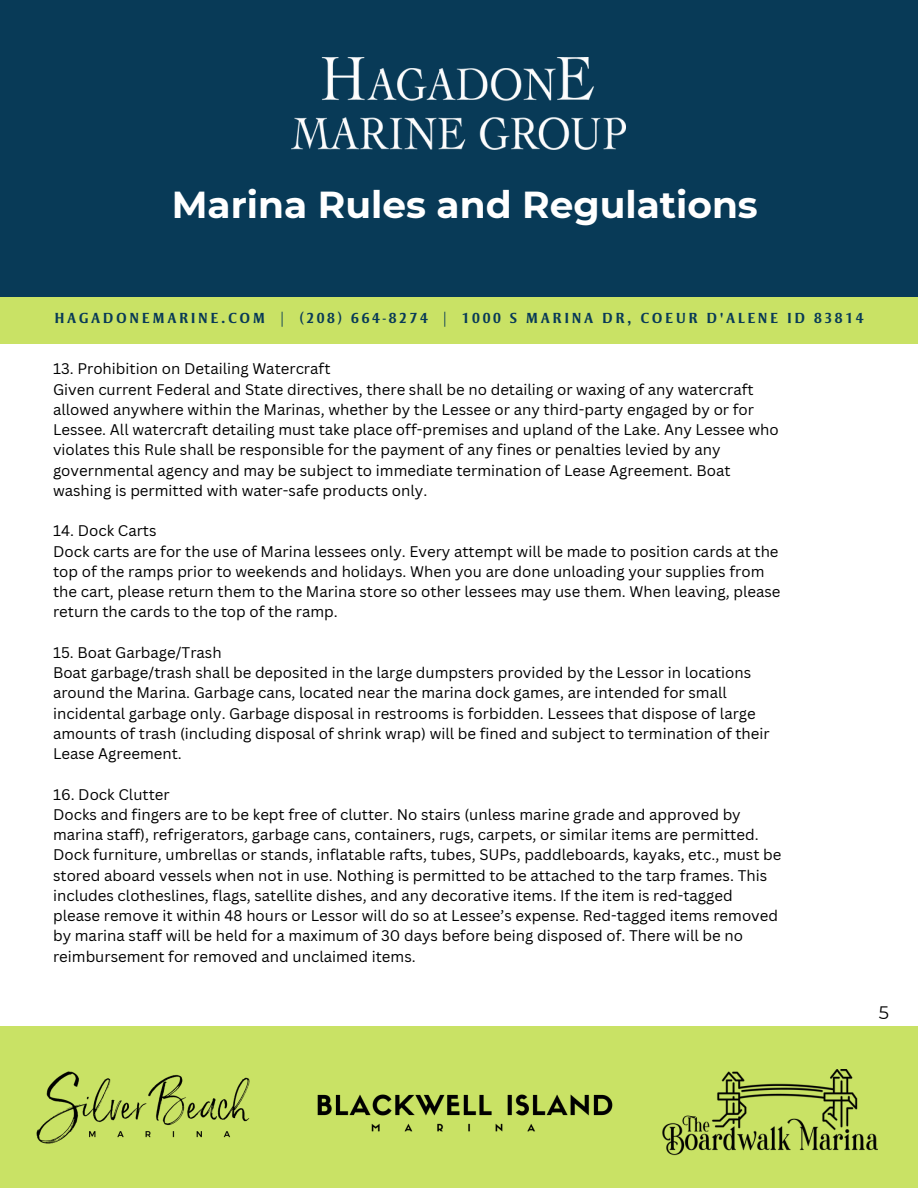
<style>
.page{position:relative;width:918px;height:1188px;background:#fff}
.page>*{position:absolute;margin:0;border:0;box-sizing:border-box;transform-origin:0 0}
.t1{font:700 37.5px "Montserrat";color:#fff}
.t2{font:18px "Montserrat";color:#000}
.t3{font:15px "Canva Sans";color:#000}
.t4{font:700 15px "Strayhorn MT Std";letter-spacing:.17em;color:#083a57}
</style>
<div class="page">
<div style="left:0;top:0;width:918px;height:328px;background:#083a57"></div>
<div style="left:0;top:297px;width:918px;height:46px;background:#c9e265"></div>
<img style="left:292px;top:58px;width:334px;height:92px">
<div style="left:0;top:1027px;width:918px;height:161px;background:#c9e265"></div>
<img style="left:36px;top:1071px;width:214px;height:73px">
<img style="left:662px;top:1070px;width:215px;height:86px">
<img style="left:317px;top:1094px;width:296px;height:38px">
<p class="t1" style="left:172px;top:182px;width:588px">Marina Rules and Regulations</p>
<p class="t4" style="left:54px;top:312px;width:811px">HAGADONEMARINE.COM | (208) 664-8274 | 1000 S MARINA DR, COEUR D'ALENE ID 83814</p>
<p class="t3" style="left:53px;top:358px;width:279px">13. Prohibition on Detailing Watercraft</p>
<p class="t3" style="left:53px;top:379px;width:702px">Given current Federal and State directives, there shall be no detailing or waxing of any watercraft</p>
<p class="t3" style="left:53px;top:399px;width:703px">allowed anywhere within the Marinas, whether by the Lessee or any third-party engaged by or for</p>
<p class="t3" style="left:53px;top:419px;width:727px">Lessee. All watercraft detailing must take place off-premises and upland of the Lake. Any Lessee who</p>
<p class="t3" style="left:53px;top:439px;width:669px">violates this Rule shall be responsible for the payment of any fines or penalties levied by any</p>
<p class="t3" style="left:53px;top:460px;width:679px">governmental agency and may be subject to immediate termination of Lease Agreement. Boat</p>
<p class="t3" style="left:53px;top:480px;width:376px">washing is permitted with water-safe products only.</p>
<p class="t3" style="left:53px;top:520px;width:105px">14. Dock Carts</p>
<p class="t3" style="left:53px;top:541px;width:727px">Dock carts are for the use of Marina lessees only. Every attempt will be made to position cards at the</p>
<p class="t3" style="left:53px;top:561px;width:713px">top of the ramps prior to weekends and holidays. When you are done unloading your supplies from</p>
<p class="t3" style="left:53px;top:581px;width:729px">the cart, please return them to the Marina store so other lessees may use them. When leaving, please</p>
<p class="t3" style="left:53px;top:601px;width:286px">return the cards to the top of the ramp.</p>
<p class="t3" style="left:53px;top:642px;width:170px">15. Boat Garbage/Trash</p>
<p class="t3" style="left:53px;top:662px;width:700px">Boat garbage/trash shall be deposited in the large dumpsters provided by the Lessor in locations</p>
<p class="t3" style="left:53px;top:682px;width:675px">around the Marina. Garbage cans, located near the marina dock games, are intended for small</p>
<p class="t3" style="left:53px;top:703px;width:704px">incidental garbage only. Garbage disposal in restrooms is forbidden. Lessees that dispose of large</p>
<p class="t3" style="left:53px;top:723px;width:718px">amounts of trash (including disposal of shrink wrap) will be fined and subject to termination of their</p>
<p class="t3" style="left:53px;top:743px;width:130px">Lease Agreement.</p>
<p class="t3" style="left:53px;top:784px;width:118px">16. Dock Clutter</p>
<p class="t3" style="left:53px;top:804px;width:689px">Docks and fingers are to be kept free of clutter. No stairs (unless marine grade and approved by</p>
<p class="t3" style="left:53px;top:824px;width:707px">marina staff), refrigerators, garbage cans, containers, rugs, carpets, or similar items are permitted.</p>
<p class="t3" style="left:53px;top:844px;width:730px">Dock furniture, umbrellas or stands, inflatable rafts, tubes, SUPs, paddleboards, kayaks, etc., must be</p>
<p class="t3" style="left:53px;top:865px;width:716px">stored aboard vessels when not in use. Nothing is permitted to be attached to the tarp frames. This</p>
<p class="t3" style="left:53px;top:885px;width:681px">includes clotheslines, flags, satellite dishes, and any decorative items. If the item is red-tagged</p>
<p class="t3" style="left:53px;top:905px;width:727px">please remove it within 48 hours or Lessor will do so at Lessee’s expense. Red-tagged items removed</p>
<p class="t3" style="left:53px;top:925px;width:691px">by marina staff will be held for a maximum of 30 days before being disposed of. There will be no</p>
<p class="t3" style="left:53px;top:946px;width:364px">reimbursement for removed and unclaimed items.</p>
<p class="t2" style="left:879px;top:1002px;width:12px">5</p>
</div>
